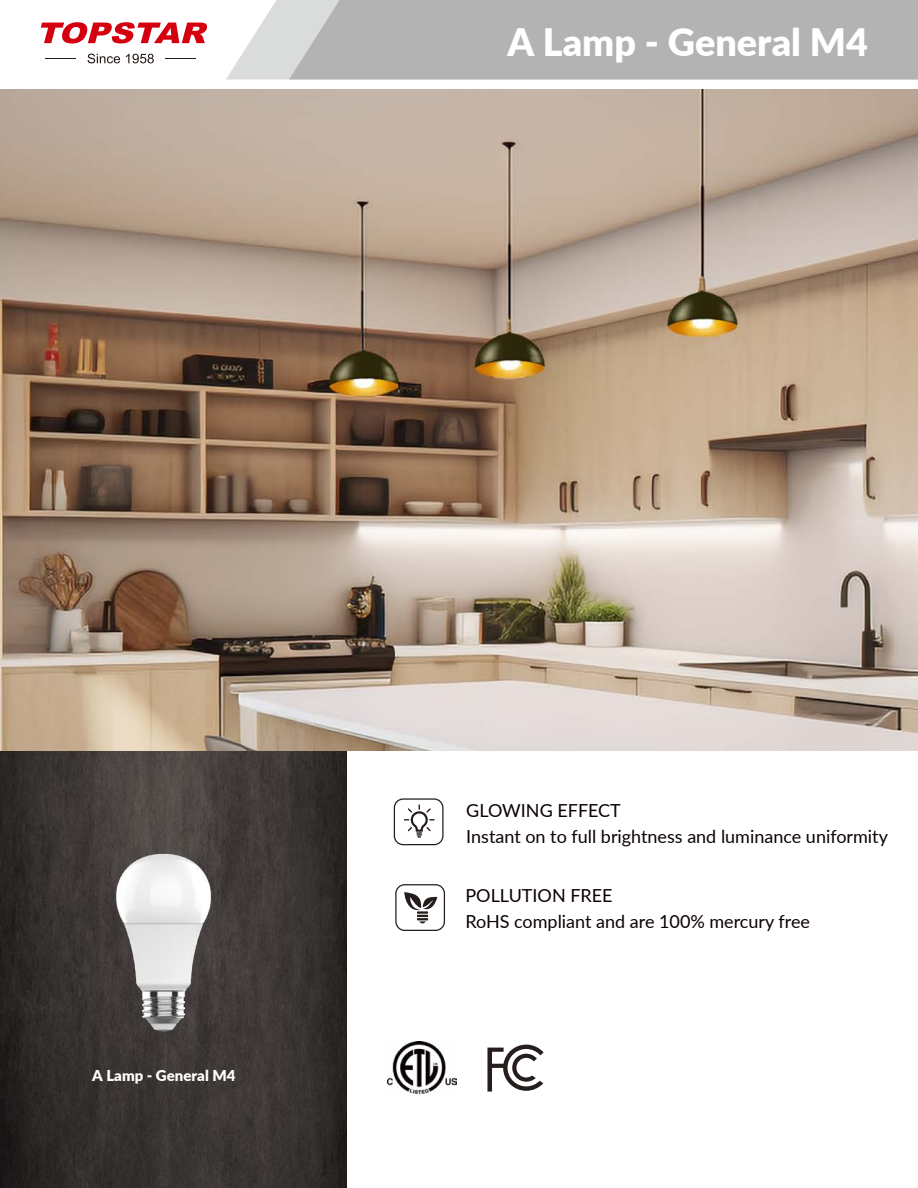
<style>
.page{position:relative;width:918px;height:1188px;background:#fff}
.page>*{position:absolute;margin:0;border:0;box-sizing:border-box;transform-origin:0 0}
.t1{font:900 37.8px "Lato";color:#fff}
.t2{font:18px/26.2px "Lato";color:#0c0005}
.t3{font:900 15px "Lato";color:#fff}
</style>
<div class="page">
<svg style="left:226px;top:0;width:63px;height:80px;fill:#dadbdb"></svg>
<div style="left:289px;top:0;width:629px;height:80px;background:#b3b3b4"></div>
<svg style="left:41px;top:22px;width:166px;height:21px"></svg>
<hr style="left:45px;top:59px;width:31px;height:1px;background:#231815">
<hr style="left:165px;top:59px;width:31px;height:1px;background:#231815">
<svg style="left:88px;top:54px;width:32px;height:9px"></svg>
<svg style="left:126px;top:54px;width:28px;height:9px"></svg>
<img style="left:0;top:751px;width:346px;height:437px">
<img style="left:0;top:89px;width:918px;height:662px">
<img style="left:30px;top:842px;width:268px;height:201px">
<svg style="left:487px;top:1045px;width:57px;height:47px"></svg>
<img style="left:388px;top:1042px;width:69px;height:53px">
<svg style="left:395px;top:884px;width:50px;height:47px"></svg>
<svg style="left:394px;top:798px;width:50px;height:47px"></svg>
<h1 class="t1" style="left:507px;top:14px;width:362px">A Lamp - General M4</h1>
<p class="t3" style="left:92px;top:1064px;width:145px">A Lamp - General M4</p>
<p class="t2" style="left:466px;top:796px;width:423px">GLOWING EFFECT<br>Instant on to full brightness and luminance uniformity</p>
<p class="t2" style="left:466px;top:881px;width:346px">POLLUTION FREE<br>RoHS compliant and are 100% mercury free</p>
</div>
